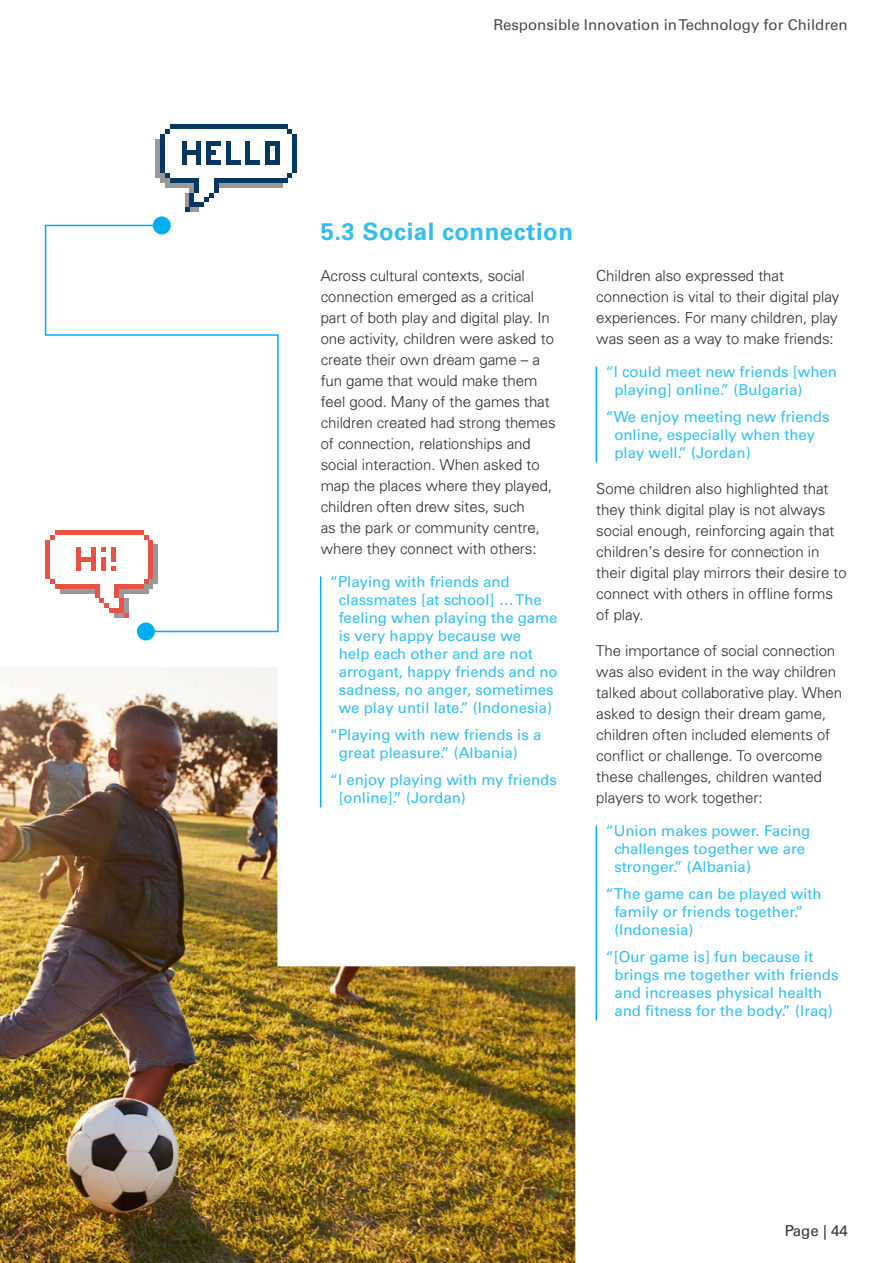
<style>
.page{position:relative;width:893px;height:1263px;background:#fff}
.page>*{position:absolute;margin:0;border:0;box-sizing:border-box;transform-origin:0 0}
.Chapter_Sub_Heading{font:700 24px "Univers LT Std";letter-spacing:.02em;color:#33bef3}
.Body_Copy{font:300 15px/21px "Univers";color:#333}
.Border_Left_Copy_B{font:15px/18px "Univers LT Std";color:#33bef3}
.t1{font:15px "Univers LT Std";color:#4c4c4c}
.t2{font:15px "Univers LT Std";color:#333}
</style>
<div class="page">
<hr style="left:320px;top:576px;width:1px;height:231px;background:#00adf0">
<hr style="left:596px;top:366px;width:1px;height:96px;background:#00adf0">
<hr style="left:596px;top:825px;width:1px;height:195px;background:#00adf0">
<img style="left:0;top:667px;width:575px;height:596px">
<svg style="left:155px;top:124px;width:142px;height:88px"></svg>
<svg style="left:44px;top:224px;width:235px;height:409px"></svg>
<div style="left:153px;top:216px;width:18px;height:18px;background:#00adf0;border-radius:50%"></div>
<div style="left:137px;top:622px;width:18px;height:18px;background:#00adf0;border-radius:50%"></div>
<p class="t1" style="left:493px;top:16px;width:356px">Responsible Innovation in Technology for Children</p>
<p class="Chapter_Sub_Heading" style="left:321px;top:217px;width:254px">5.3 Social connection</p>
<p class="Body_Copy" style="left:321px;top:265px;width:236px">Across cultural contexts, social connection emerged as a critical part of both play and digital play. In one activity, children were asked to create their own dream game – a fun game that would make them feel good. Many of the games that children created had strong themes of connection, relationships and social interaction. When asked to map the places where they played, children often drew sites, such<br>as the park or community centre, where they connect with others:</p>
<p class="Border_Left_Copy_B" style="left:339px;top:573px;width:221px;text-indent:-9px">“Playing with friends and classmates [at school] … The feeling when playing the game is very happy because we<br>help each other and are not arrogant, happy friends and no sadness, no anger, sometimes we play until late.” (Indonesia)</p>
<p class="Border_Left_Copy_B" style="left:339px;top:726px;width:204px;text-indent:-9px">“Playing with new friends is a great pleasure.” (Albania)</p>
<p class="Border_Left_Copy_B" style="left:339px;top:771px;width:220px;text-indent:-9px">“I enjoy playing with my friends [online].” (Jordan)</p>
<p class="Body_Copy" style="left:596px;top:265px;width:245px">Children also expressed that connection is vital to their digital play experiences. For many children, play was seen as a way to make friends:</p>
<p class="Border_Left_Copy_B" style="left:614px;top:363px;width:224px;text-indent:-9px">“I could meet new friends [when playing] online.” (Bulgaria)</p>
<p class="Border_Left_Copy_B" style="left:614px;top:408px;width:217px;text-indent:-9px">“We enjoy meeting new friends online, especially when they play well.” (Jordan)</p>
<p class="Body_Copy" style="left:596px;top:478px;width:252px">Some children also highlighted that they think digital play is not always social enough, reinforcing again that children’s desire for connection in their digital play mirrors their desire to connect with others in offline forms of play.</p>
<p class="Body_Copy" style="left:596px;top:640px;width:247px">The importance of social connection was also evident in the way children talked about collaborative play. When asked to design their dream game, children often included elements of conflict or challenge. To overcome these challenges, children wanted players to work together:</p>
<p class="Border_Left_Copy_B" style="left:614px;top:822px;width:198px;text-indent:-9px">“Union makes power. Facing challenges together we are stronger.” (Albania)</p>
<p class="Border_Left_Copy_B" style="left:614px;top:885px;width:209px;text-indent:-9px">“The game can be played with family or friends together.” (Indonesia)</p>
<p class="Border_Left_Copy_B" style="left:614px;top:948px;width:226px;text-indent:-9px">“[Our game is] fun because it brings me together with friends and increases physical health and fitness for the body.” (Iraq)</p>
<p class="t2" style="left:784px;top:1222px;width:65px">Page | 44</p>
</div>
